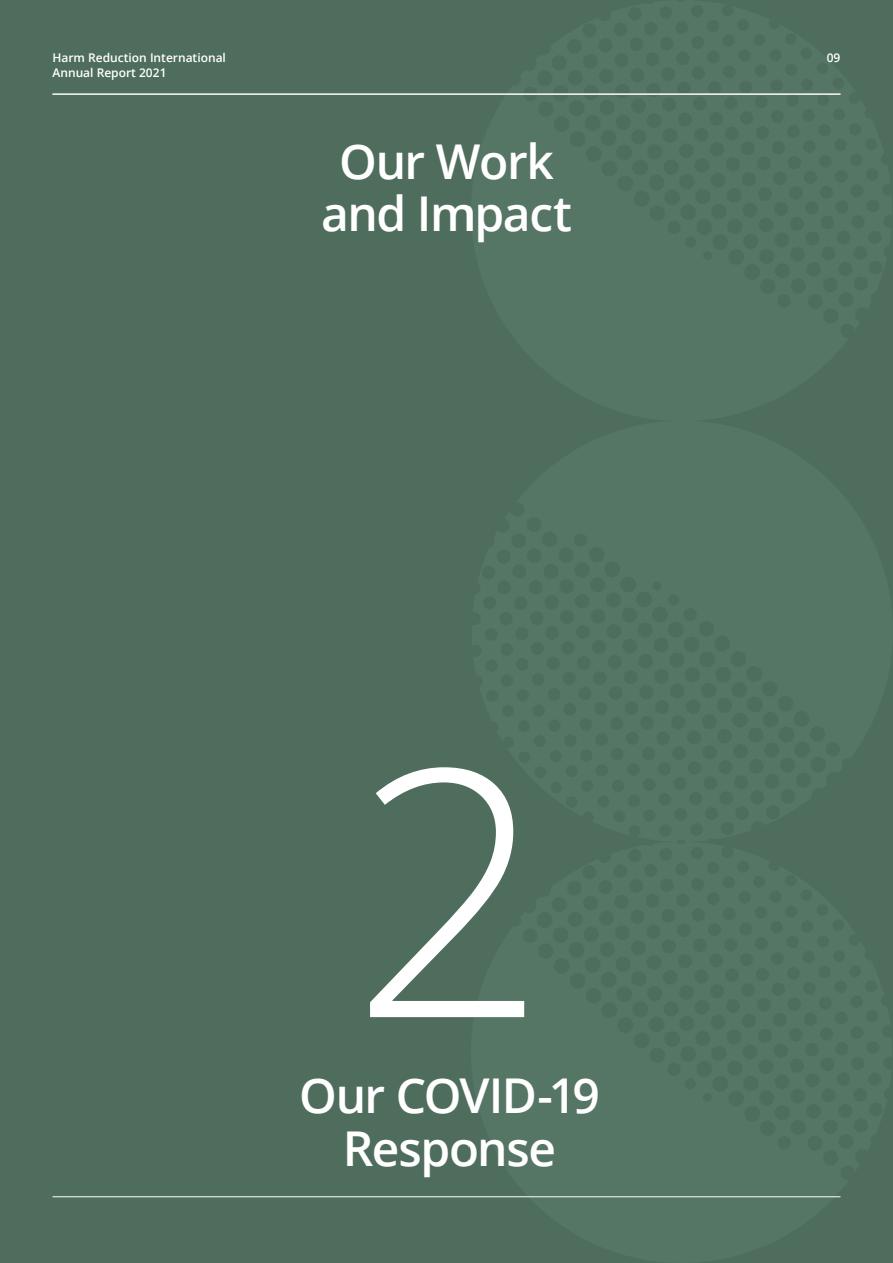
<style>
.page{position:relative;width:893px;height:1263px;background:#4f6d5d}
.page>*{position:absolute;margin:0;border:0;box-sizing:border-box;transform-origin:0 0}
.t1{font:300 345px "Open Sans";color:#fff}
.titular_blanc{font:600 48px "Open Sans";letter-spacing:-.03em;color:#fff}
.t2{font:600 12px "Open Sans";color:#fff}
</style>
<div class="page">
<hr style="left:52px;top:94px;width:788px;height:1px;background:#fff">
<hr style="left:52px;top:1196px;width:788px;height:1px;background:#fff">
<svg style="left:469px;top:1196px;width:372px;height:2px"></svg>
<svg style="left:469px;top:93px;width:372px;height:2px"></svg>
<p class="t2" style="left:52px;top:49px;width:175px">Harm Reduction International</p>
<p class="t2" style="left:52px;top:64px;width:116px">Annual Report 2021</p>
<p class="titular_blanc" style="left:339px;top:128px;width:216px">Our Work</p>
<p class="titular_blanc" style="left:321px;top:181px;width:252px">and Impact</p>
<p class="t1" style="left:351px;top:655px;width:198px">2</p>
<p class="titular_blanc" style="left:299px;top:1063px;width:302px">Our COVID-19</p>
<p class="titular_blanc" style="left:343px;top:1115px;width:215px">Response</p>
<p class="t2" style="left:827px;top:49px;width:15px">09</p>
</div>
